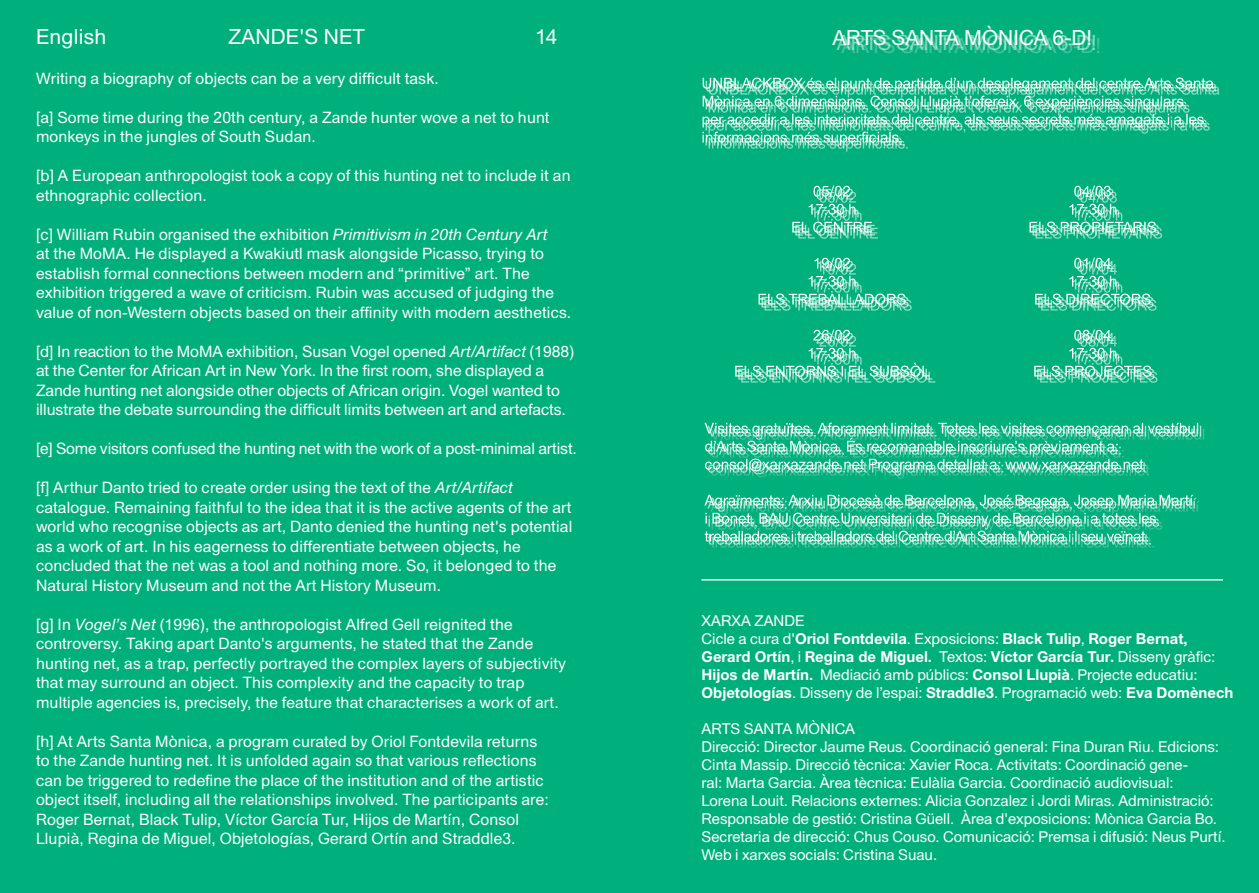
<style>
.page{position:relative;width:1259px;height:893px;background:#00b07c}
.page>*{position:absolute;margin:0;border:0;box-sizing:border-box;transform-origin:0 0}
.t1{font:21px "Union";color:#fff}
.t2{font:15.75px/19.5px "Union";letter-spacing:.01em;color:#fff}
.t3{font:15.75px "Union";letter-spacing:-.01em;color:#fff}
.t4{font:15px/18px "Union";color:#fff}
.t5{font:700 15px/18px "Union";color:#fff}
.s1{font-style:italic}
.s2{font-weight:400}
</style>
<div class="page">
<hr style="left:701px;top:579px;width:522px;height:2px;background:#fff">
<svg style="left:704px;top:495px;width:495px;height:53px"></svg>
<svg style="left:704px;top:423px;width:500px;height:56px"></svg>
<svg style="left:702px;top:78px;width:517px;height:73px"></svg>
<svg style="left:735px;top:330px;width:200px;height:53px"></svg>
<svg style="left:758px;top:258px;width:153px;height:53px"></svg>
<svg style="left:792px;top:186px;width:86px;height:53px"></svg>
<svg style="left:1034px;top:330px;width:123px;height:53px"></svg>
<svg style="left:1035px;top:258px;width:121px;height:53px"></svg>
<svg style="left:1029px;top:186px;width:133px;height:53px"></svg>
<h1 class="t1" style="left:832px;top:26px;width:261px">ARTS SANTA MÒNICA 6-D!</h1>
<h1 class="t1" style="left:36px;top:24px;width:72px">English</h1>
<h1 class="t1" style="left:228px;top:24px;width:138px">ZANDE'S NET</h1>
<h1 class="t1" style="left:535px;top:24px;width:24px">14</h1>
<h1 class="t1" style="left:837px;top:30px;width:261px">ARTS SANTA MÒNICA 6-D!</h1>
<h1 class="t1" style="left:841px;top:33px;width:261px">ARTS SANTA MÒNICA 6-D!</h1>
<p class="t2" style="left:36px;top:69px;width:404px">Writing a biography of objects can be a very difficult task.</p>
<p class="t2" style="left:36px;top:108px;width:515px">[a] Some time during the 20th century, a Zande hunter wove a net to hunt monkeys in the jungles of South Sudan.</p>
<p class="t2" style="left:36px;top:166px;width:536px">[b] A European anthropologist took a copy of this hunting net to include it an ethnographic collection.</p>
<p class="t2" style="left:36px;top:225px;width:536px">[c] William Rubin organised the exhibition <span class="s1">Primitivism in 20th Century Art<br></span>at the MoMA. He displayed a Kwakiutl mask alongside Picasso, trying to establish formal connections between modern and “primitive” art. The exhibition triggered a wave of criticism. Rubin was accused of judging the value of non-Western objects based on their affinity with modern aesthetics.</p>
<p class="t2" style="left:36px;top:342px;width:539px">[d] In reaction to the MoMA exhibition, Susan Vogel opened <span class="s1">Art/Artifact</span> (1988) at the Center for African Art in New York. In the first room, she displayed a Zande hunting net alongside other objects of African origin. Vogel wanted to illustrate the debate surrounding the difficult limits between art and artefacts.</p>
<p class="t3" style="left:36px;top:440px;width:542px">[e] Some visitors confused the hunting net with the work of a post-minimal artist.</p>
<p class="t2" style="left:36px;top:478px;width:538px">[f] Arthur Danto tried to create order using the text of the <span class="s1">Art/Artifact </span>catalogue. Remaining faithful to the idea that it is the active agents of the art world who recognise objects as art, Danto denied the hunting net's potential as a work of art. In his eagerness to differentiate between objects, he concluded that the net was a tool and nothing more. So, it belonged to the Natural History Museum and not the Art History Museum.</p>
<p class="t2" style="left:36px;top:615px;width:531px">[g] In <span class="s1">Vogel’s Net</span> (1996), the anthropologist Alfred Gell reignited the controversy. Taking apart Danto's arguments, he stated that the Zande hunting net, as a trap, perfectly portrayed the complex layers of subjectivity that may surround an object. This complexity and the capacity to trap multiple agencies is, precisely, the feature that characterises a work of art.</p>
<p class="t2" style="left:36px;top:732px;width:514px">[h] At Arts Santa Mònica, a program curated by Oriol Fontdevila returns to the Zande hunting net. It is unfolded again so that various reflections can be triggered to redefine the place of the institution and of the artistic object itself, including all the relationships involved. The participants are:<br>Roger Bernat, Black Tulip, Víctor García Tur, Hijos de Martín, Consol Llupià, Regina de Miguel, Objetologías, Gerard Ortín and Straddle3.</p>
<p class="t5" style="left:701px;top:611px;width:533px"><span class="s2">XARXA ZANDE<br>Cicle a cura d'</span>Oriol Fontdevila<span class="s2">. Exposicions:</span> Black Tulip<span class="s2">,</span> Roger Bernat, Gerard Ortín<span class="s2">, i</span> Regina de Miguel. <span class="s2">Textos:</span> Víctor García Tur. <span class="s2">Disseny gràfic:<br></span>Hijos de Martín. <span class="s2">Mediació amb públics:</span> Consol Llupià<span class="s2">. Projecte educatiu:<br></span>Objetologías<span class="s2">. Disseny de l’espai:</span> Straddle3<span class="s2">. Programació web:</span> Eva Domènech</p>
<p class="t4" style="left:701px;top:719px;width:526px">ARTS SANTA MÒNICA<br>Direcció: Director Jaume Reus. Coordinació general: Fina Duran Riu. Edicions:<br>Cinta Massip. Direcció tècnica: Xavier Roca. Activitats: Coordinació gene-<br>ral: Marta Garcia. Àrea tècnica: Eulàlia Garcia. Coordinació audiovisual:<br>Lorena Louit. Relacions externes: Alicia Gonzalez i Jordi Miras. Administració:<br>Responsable de gestió: Cristina Güell. Àrea d'exposicions: Mònica Garcia Bo.<br>Secretaria de direcció: Chus Couso. Comunicació: Premsa i difusió: Neus Purtí.<br>Web i xarxes socials: Cristina Suau.</p>
</div>
